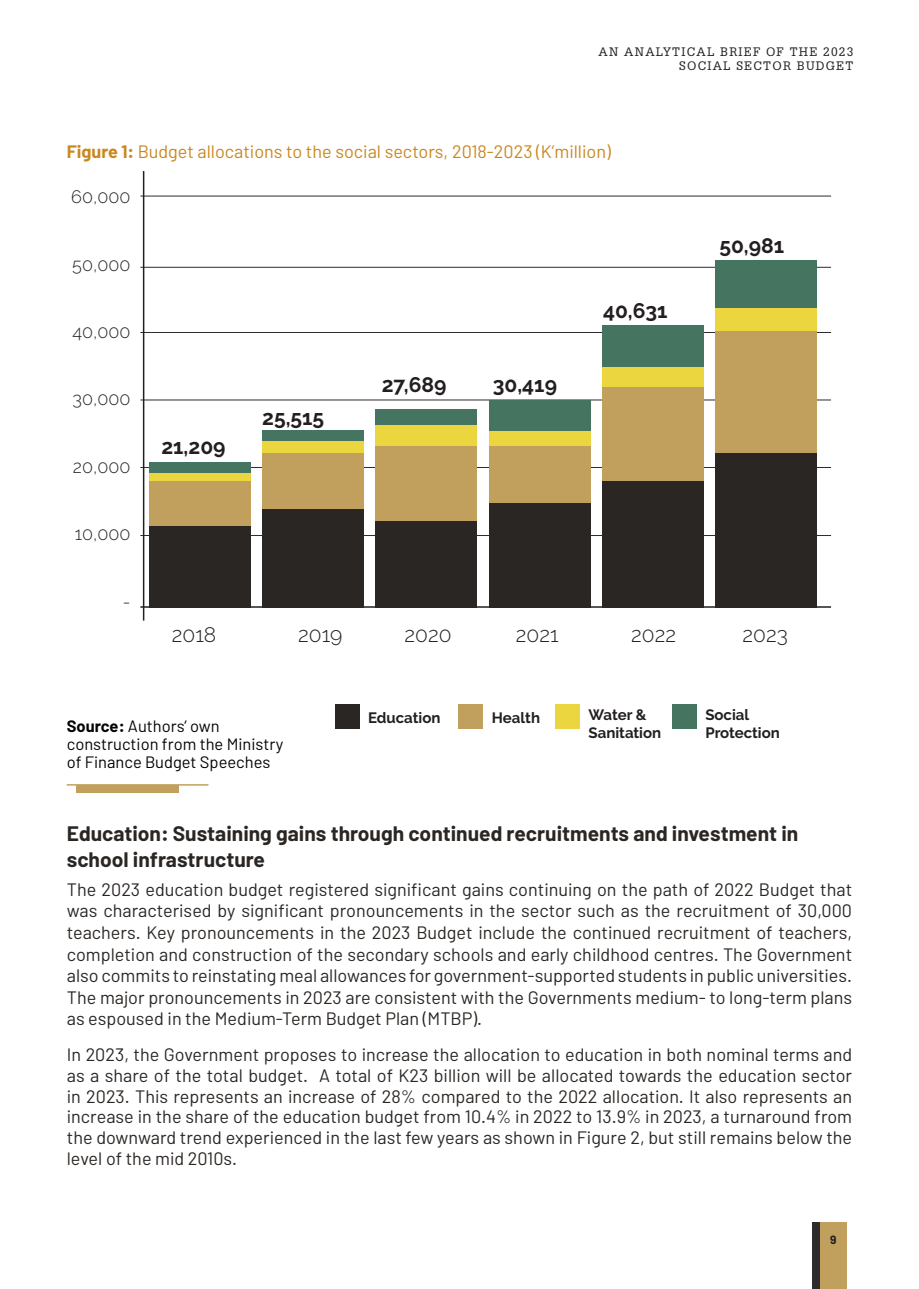
<style>
.page{position:relative;width:919px;height:1289px;background:#fff}
.page>*{position:absolute;margin:0;border:0;box-sizing:border-box;transform-origin:0 0}
.t1{font:700 21px/25.2px "Barlow";color:#2a2623}
.t2{font:700 21px "Raleway";color:#231f20}
.t3{font:300 21px "Raleway";color:#231f20}
.t4{font:18px/21.6px "Barlow";color:#2a2623;text-align:justify}
.t5{font:18px "Barlow";color:#ca871e}
.t6{font:300 18px "Raleway";color:#2a2623}
.t7{font:16.5px/18.1px "Barlow";color:#040503}
.t8{font:700 15px/18px "Raleway";color:#231f20}
.t9{font:12px/14.4px "AG Gloria C";letter-spacing:.1em;color:#231f20;text-align:right}
.t10{font:700 12px "Barlow";color:#231f20}
.s1{font-weight:700}
</style>
<div class="page">
<div style="left:149px;top:481px;width:101px;height:45px;background:#c1a05e"></div>
<div style="left:149px;top:473px;width:101px;height:8px;background:#ecd63f"></div>
<div style="left:262px;top:441px;width:101px;height:12px;background:#ecd63f"></div>
<div style="left:375px;top:424px;width:102px;height:21px;background:#ecd63f"></div>
<div style="left:489px;top:430px;width:101px;height:21px;background:#ecd63f"></div>
<div style="left:602px;top:367px;width:101px;height:21px;background:#ecd63f"></div>
<div style="left:715px;top:308px;width:101px;height:25px;background:#ecd63f"></div>
<hr style="left:140px;top:535px;width:691px;height:1px;background:#2b2c2b">
<hr style="left:140px;top:467px;width:691px;height:1px;background:#2b2c2b">
<hr style="left:140px;top:400px;width:691px;height:1px;background:#2b2c2b">
<hr style="left:140px;top:332px;width:691px;height:1px;background:#2b2c2b">
<hr style="left:140px;top:267px;width:691px;height:1px;background:#2b2c2b">
<hr style="left:140px;top:196px;width:691px;height:1px;background:#2b2c2b">
<hr style="left:140px;top:606px;width:691px;height:1px;background:#231f20">
<div style="left:149px;top:526px;width:101px;height:81px;background:#2a2623"></div>
<div style="left:149px;top:462px;width:101px;height:11px;background:#457461"></div>
<div style="left:262px;top:430px;width:101px;height:11px;background:#457461"></div>
<div style="left:375px;top:409px;width:102px;height:15px;background:#457461"></div>
<div style="left:489px;top:400px;width:101px;height:30px;background:#457461"></div>
<div style="left:602px;top:325px;width:101px;height:42px;background:#457461"></div>
<div style="left:715px;top:260px;width:101px;height:48px;background:#457461"></div>
<hr style="left:67px;top:784px;width:141px;height:1px;background:#c1a05e">
<div style="left:76px;top:784px;width:103px;height:8px;background:#c1a05e"></div>
<div style="left:262px;top:453px;width:101px;height:56px;background:#c1a05e"></div>
<div style="left:375px;top:445px;width:102px;height:76px;background:#c1a05e"></div>
<div style="left:489px;top:445px;width:101px;height:76px;background:#c1a05e"></div>
<div style="left:602px;top:387px;width:101px;height:94px;background:#c1a05e"></div>
<div style="left:715px;top:332px;width:101px;height:121px;background:#c1a05e"></div>
<div style="left:262px;top:509px;width:101px;height:98px;background:#2a2623"></div>
<div style="left:375px;top:521px;width:102px;height:86px;background:#2a2623"></div>
<div style="left:489px;top:503px;width:101px;height:104px;background:#2a2623"></div>
<div style="left:602px;top:481px;width:101px;height:126px;background:#2a2623"></div>
<div style="left:715px;top:453px;width:101px;height:154px;background:#2a2623"></div>
<hr style="left:143px;top:171px;width:1px;height:449px;background:#231f20">
<div style="left:335px;top:704px;width:24px;height:24px;background:#2a2623"></div>
<div style="left:459px;top:704px;width:24px;height:24px;background:#c1a05e"></div>
<div style="left:555px;top:704px;width:24px;height:24px;background:#ecd63f"></div>
<div style="left:672px;top:704px;width:24px;height:24px;background:#457461"></div>
<div style="left:812px;top:1222px;width:26px;height:66px;background:#2b2c2b"></div>
<div style="left:820px;top:1222px;width:26px;height:66px;background:#c1a05e"></div>
<p class="t9" style="left:598px;top:44px;width:256px">AN ANALYTICAL BRIEF OF THE 2023<br>SOCIAL SECTOR BUDGET</p>
<p class="t5" style="left:67px;top:141px;width:545px"><span class="s1">Figure 1:</span> Budget allocations to the social sectors, 2018-2023 (K’million)</p>
<p class="t6" style="left:71px;top:186px;width:61px">60,000</p>
<p class="t6" style="left:72px;top:254px;width:60px">50,000</p>
<p class="t6" style="left:72px;top:321px;width:59px">40,000</p>
<p class="t6" style="left:73px;top:388px;width:59px">30,000</p>
<p class="t6" style="left:73px;top:456px;width:59px">20,000</p>
<p class="t6" style="left:75px;top:523px;width:57px">10,000</p>
<p class="t6" style="left:123px;top:590px;width:9px">-</p>
<p class="t2" style="left:161px;top:434px;width:66px">21,209</p>
<p class="t3" style="left:172px;top:622px;width:46px">2018</p>
<p class="t2" style="left:262px;top:406px;width:63px">25,515</p>
<p class="t2" style="left:382px;top:373px;width:66px">27,689</p>
<p class="t2" style="left:493px;top:373px;width:66px">30,419</p>
<p class="t2" style="left:603px;top:298px;width:66px">40,631</p>
<p class="t2" style="left:719px;top:233px;width:66px">50,981</p>
<p class="t3" style="left:298px;top:622px;width:46px">2019</p>
<p class="t3" style="left:404px;top:622px;width:48px">2020</p>
<p class="t3" style="left:516px;top:622px;width:44px">2021</p>
<p class="t3" style="left:631px;top:622px;width:46px">2022</p>
<p class="t3" style="left:742px;top:622px;width:47px">2023</p>
<p class="t7" style="left:67px;top:716px;width:218px"><span class="s1">Source:</span> Authors’ own construction from the Ministry of Finance Budget Speeches</p>
<p class="t8" style="left:368px;top:708px;width:74px">Education</p>
<p class="t8" style="left:492px;top:708px;width:50px">Health</p>
<p class="t8" style="left:588px;top:705px;width:74px">Water &amp;<br>Sanitation</p>
<p class="t8" style="left:705px;top:705px;width:76px">Social<br>Protection</p>
<p class="t1" style="left:67px;top:821px;width:733px">Education: Sustaining gains through continued recruitments and investment in school infrastructure</p>
<p class="t4" style="left:67px;top:878px;width:786px">The 2023 education budget registered significant gains continuing on the path of 2022 Budget that was characterised by significant pronouncements in the sector such as the recruitment of 30,000 teachers. Key pronouncements in the 2023 Budget include the continued recruitment of teachers, completion and construction of the secondary schools and early childhood centres. The Government also commits to reinstating meal allowances for government-supported students in public universities.<br>The major pronouncements in 2023 are consistent with the Governments medium- to long-term plans as espoused in the Medium-Term Budget Plan (MTBP).</p>
<p class="t4" style="left:67px;top:1043px;width:786px;line-height:20.7px">In 2023, the Government proposes to increase the allocation to education in both nominal terms and as a share of the total budget. A total of K23 billion will be allocated towards the education sector in 2023. This represents an increase of 28% compared to the 2022 allocation. It also represents an increase in the share of the education budget from 10.4% in 2022 to 13.9% in 2023, a turnaround from the downward trend experienced in the last few years as shown in Figure 2, but still remains below the level of the mid 2010s.</p>
<p class="t10" style="left:830px;top:1231px;width:8px">9</p>
</div>
